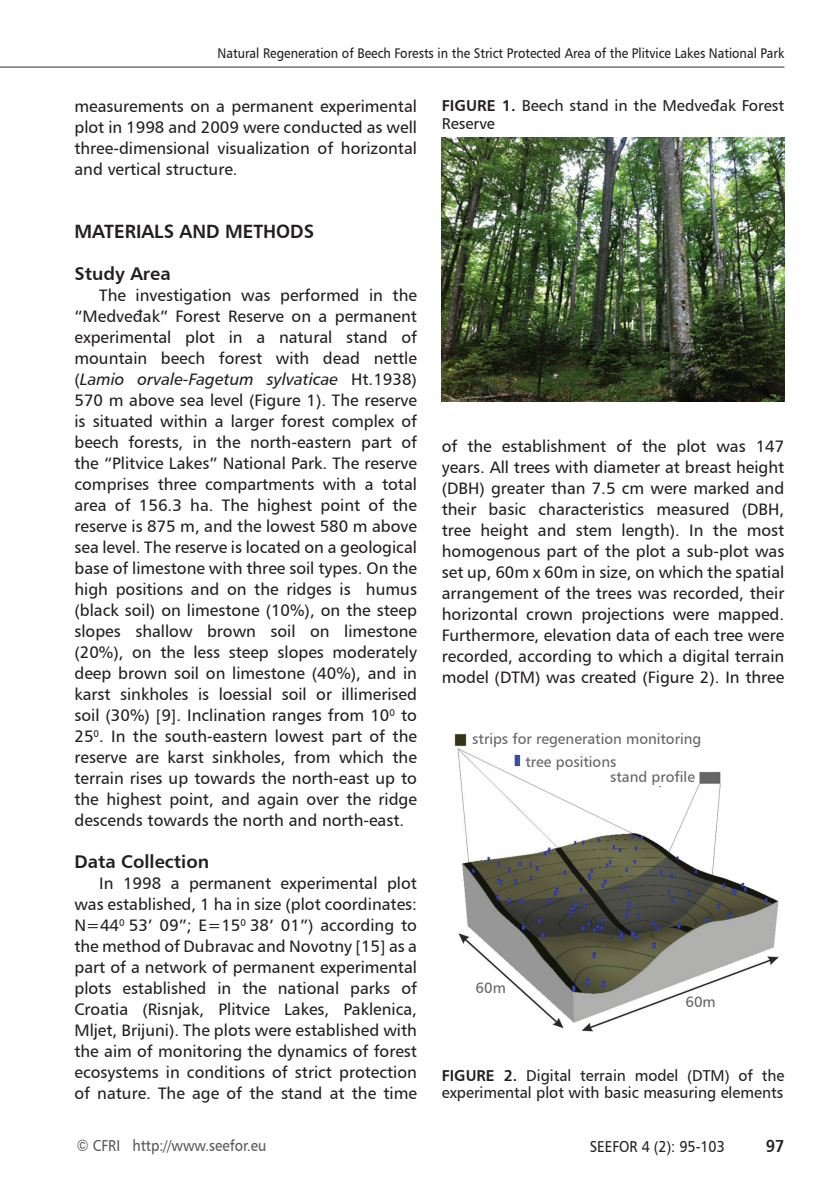
<style>
.page{position:relative;width:834px;height:1191px;background:#fff}
.page>*{position:absolute;margin:0;border:0;box-sizing:border-box;transform-origin:0 0}
.t1{font:19.25px "Humanist 777 BT Bold B";color:#231f20}
.t2{font:18.38px "Humanist 777 BT Bold B";color:#231f20}
.t3{font:17.5px "Humanist 777 BT Bold B";color:#231f20;scale:.9 1}
.t4{font:16.62px/21px "Humanist 777 BT Roman B";color:#231f20;text-align:justify}
.t5{font:16.62px "Humanist 777 BT Italic B";color:#231f20}
.t6{font:15.75px/17.5px "Humanist 777 BT Roman B";color:#231f20}
.t7{font:15.75px "Humanist 777 BT Roman B";color:#57585a;scale:.9 1}
.t8{font:15.75px "Humanist 777 BT Roman B";color:#231f20;scale:.9 1}
.t9{font:14.88px/15.2px "Humanist 777 BT Roman B";color:#636366}
.t10{font:14px "Humanist 777 BT Roman B";color:#231f20;scale:.9 1}
.s1{font-family:"Humanist 777 BT Roman B"}
.s2{font-family:"Humanist 777 BT Bold B"}
</style>
<div class="page">
<hr style="left:0;top:67px;width:784px;height:1px;background:#808285">
<img style="left:441px;top:137px;width:343px;height:265px">
<img style="left:454px;top:733px;width:325px;height:299px">
<div style="left:468px;top:733px;width:236px;height:20px;background:#fff"></div>
<div style="left:681px;top:995px;width:38px;height:20px;background:#fff"></div>
<div style="left:471px;top:981px;width:39px;height:20px;background:#fff"></div>
<div style="left:525px;top:755px;width:93px;height:15px;background:#fff"></div>
<div style="left:602px;top:770px;width:92px;height:15px;background:#fff"></div>
<p class="t10" style="left:217px;top:45px;width:631px">Natural Regeneration of Beech Forests in the Strict Protected Area of the Plitvice Lakes National Park</p>
<p class="t4" style="left:74px;top:95px;width:344px">measurements on a permanent experimental plot in 1998 and 2009 were conducted as well three-dimensional visualization of horizontal and vertical structure.</p>
<p class="t1" style="left:74px;top:219px;width:241px">MATERIALS AND METHODS</p>
<p class="t2" style="left:74px;top:262px;width:98px">Study Area</p>
<p class="t4" style="left:74px;top:284px;width:344px;text-indent:25px">The investigation was performed in the “Medveđak” Forest Reserve on a permanent experimental plot in a natural stand of mountain beech forest with dead nettle</p>
<p class="t5" style="left:74px;top:369px;width:344px"><span class="s1">(</span>Lamio orvale-Fagetum sylvaticae <span class="s1">Ht.1938)</span></p>
<p class="t4" style="left:74px;top:389px;width:344px">570 m above sea level (Figure 1). The reserve is situated within a larger forest complex of beech forests, in the north-eastern part of the “Plitvice Lakes” National Park. The reserve comprises three compartments with a total area of 156.3 ha. The highest point of the reserve is 875 m, and the lowest 580 m above sea level. The reserve is located on a geological base of limestone with three soil types. On the high positions and on the ridges is humus (black soil) on limestone (10%), on the steep slopes shallow brown soil on limestone (20%), on the less steep slopes moderately deep brown soil on limestone (40%), and in karst sinkholes is loessial soil or illimerised soil (30%) [9]. Inclination ranges from 10<sup>0</sup> to 25<sup>0</sup>. In the south-eastern lowest part of the reserve are karst sinkholes, from which the terrain rises up towards the north-east up to the highest point, and again over the ridge descends towards the north and north-east.</p>
<p class="t2" style="left:74px;top:850px;width:136px">Data Collection</p>
<p class="t4" style="left:74px;top:872px;width:344px;text-indent:25px">In 1998 a permanent experimental plot was established, 1 ha in size (plot coordinates:<br>N=44<sup>0</sup> 53’ 09”; E=15<sup>0</sup> 38’ 01”) according to the method of Dubravac and Novotny [15] as a part of a network of permanent experimental plots established in the national parks of Croatia (Risnjak, Plitvice Lakes, Paklenica, Mljet, Brijuni). The plots were established with the aim of monitoring the dynamics of forest ecosystems in conditions of strict protection of nature. The age of the stand at the time</p>
<p class="t6" style="left:441px;top:97px;width:344px"><span class="s2">FIGURE 1.</span> Beech stand in the Medveđak Forest<br>Reserve</p>
<p class="t4" style="left:441px;top:435px;width:344px">of the establishment of the plot was 147 years. All trees with diameter at breast height (DBH) greater than 7.5 cm were marked and their basic characteristics measured (DBH, tree height and stem length). In the most homogenous part of the plot a sub-plot was set up, 60m x 60m in size, on which the spatial arrangement of the trees was recorded, their horizontal crown projections were mapped.<br>Furthermore, elevation data of each tree were recorded, according to which a digital terrain model (DTM) was created (Figure 2). In three</p>
<p class="t9" style="left:472px;top:731px;width:230px">strips for regeneration monitoring</p>
<p class="t9" style="left:610px;top:753px;width:86px;text-indent:-85px">tree positions<br>stand profile</p>
<p class="t9" style="left:475px;top:980px;width:32px">60m</p>
<p class="t9" style="left:685px;top:993px;width:32px">60m</p>
<p class="t6" style="left:441px;top:1066px;width:344px"><span class="s2">FIGURE 2.</span> Digital terrain model (DTM) of the experimental plot with basic measuring elements</p>
<p class="t7" style="left:77px;top:1135px;width:212px">© CFRI http://www.seefor.eu</p>
<p class="t8" style="left:589px;top:1137px;width:152px">SEEFOR 4 (2): 95-103</p>
<p class="t3" style="left:765px;top:1135px;width:22px">97</p>
</div>
